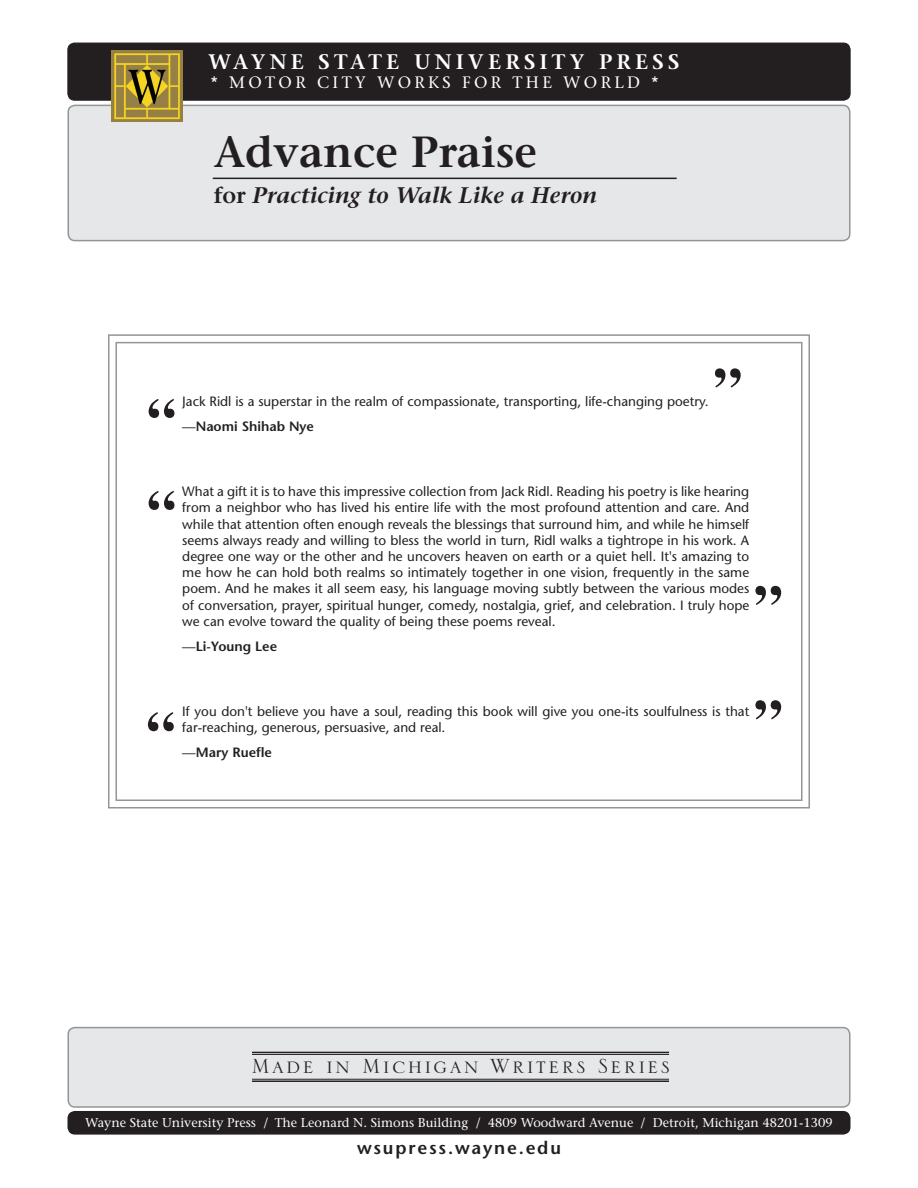
<style>
.page{position:relative;width:918px;height:1188px;background:#fff}
.page>*{position:absolute;margin:0;border:0;box-sizing:border-box;transform-origin:0 0}
.t1{font:700 57px "Times";color:#231f20}
.t2{font:600 43.5px "Stone Serif";color:#231f20}
.t3{font:27px "Serlio LH";letter-spacing:.08em;color:#231f20}
.t4{font:italic 600 22.5px "Stone Serif";color:#231f20}
.t5{font:600 21px "Stone Serif";letter-spacing:.2em;color:#fff}
.t6{font:600 18px "Stone Sans";letter-spacing:.1em;color:#231f20}
.t7{font:16.5px "Stone Serif";letter-spacing:.2em;color:#fff}
.t8{font:13.5px/16.2px "Stone Sans";color:#231f20;text-align:justify}
.t9{font:600 13.5px "Stone Sans";color:#231f20}
.t10{font:12.75px "Stone Serif";color:#fff}
.s1{font-style:normal}
.s2{font-weight:400}
</style>
<div class="page">
<svg style="left:108px;top:334px;width:702px;height:475px"></svg>
<div style="left:115px;top:342px;width:688px;height:459px;border:2px solid #939598"></div>
<div style="left:68px;top:105px;width:782px;height:136px;background:#e6e7e9;border-radius:7px"></div>
<div style="left:68px;top:105px;width:782px;height:136px;border:2px solid #939598;border-radius:7px"></div>
<div style="left:68px;top:1028px;width:782px;height:79px;background:#e6e7e9;border-radius:7px"></div>
<div style="left:68px;top:1027px;width:782px;height:81px;border:2px solid #939598;border-radius:7px"></div>
<div style="left:68px;top:43px;width:782px;height:57px;background:#231f20;border-radius:7px"></div>
<div style="left:68px;top:43px;width:782px;height:58px;border:1px solid #231f20;border-radius:7px"></div>
<div style="left:68px;top:1112px;width:782px;height:22px;background:#231f20;border-radius:7px"></div>
<div style="left:68px;top:1111px;width:782px;height:24px;border:2px solid #231f20;border-radius:7px"></div>
<img style="left:111px;top:50px;width:71px;height:71px">
<hr style="left:213px;top:178px;width:464px;height:1px;background:#231f20">
<hr style="left:252px;top:1079px;width:417px;height:1px;background:#231f20">
<hr style="left:252px;top:1080px;width:417px;height:2px;background:#231f20">
<hr style="left:252px;top:1054px;width:417px;height:1px;background:#231f20">
<hr style="left:252px;top:1052px;width:417px;height:1px;background:#231f20">
<p class="t5" style="left:209px;top:48px;width:472px">WAYNE STATE UNIVERSITY PRESS</p>
<p class="t7" style="left:211px;top:73px;width:449px">* MOTOR CITY WORKS FOR THE WORLD *</p>
<p class="t2" style="left:214px;top:125px;width:325px">Advance Praise</p>
<p class="t4" style="left:214px;top:182px;width:385px"><span class="s1">for</span> Practicing to Walk Like a Heron</p>
<p class="t1" style="left:713px;top:334px;width:30px">”</p>
<p class="t1" style="left:147px;top:364px;width:30px">“</p>
<p class="t8" style="left:182px;top:393px;width:528px">Jack Ridl is a superstar in the realm of compassionate, transporting, life-changing poetry.</p>
<p class="t9" style="left:182px;top:418px;width:133px"><span class="s2">—</span>Naomi Shihab Nye</p>
<p class="t8" style="left:182px;top:483px;width:569px">What a gift it is to have this impressive collection from Jack Ridl. Reading his poetry is like hearing from a neighbor who has lived his entire life with the most profound attention and care. And while that attention often enough reveals the blessings that surround him, and while he himself seems always ready and willing to bless the world in turn, Ridl walks a tightrope in his work. A degree one way or the other and he uncovers heaven on earth or a quiet hell. It's amazing to me how he can hold both realms so intimately together in one vision, frequently in the same poem. And he makes it all seem easy, his language moving subtly between the various modes of conversation, prayer, spiritual hunger, comedy, nostalgia, grief, and celebration. I truly hope we can evolve toward the quality of being these poems reveal.</p>
<p class="t9" style="left:182px;top:638px;width:96px"><span class="s2">—</span>Li-Young Lee</p>
<p class="t1" style="left:147px;top:456px;width:30px">“</p>
<p class="t1" style="left:754px;top:551px;width:30px">”</p>
<p class="t1" style="left:146px;top:678px;width:30px">“</p>
<p class="t1" style="left:754px;top:666px;width:30px">”</p>
<p class="t8" style="left:182px;top:703px;width:569px">If you don't believe you have a soul, reading this book will give you one-its soulfulness is that far-reaching, generous, persuasive, and real.</p>
<p class="t9" style="left:182px;top:744px;width:91px"><span class="s2">—</span>Mary Ruefle</p>
<p class="t3" style="left:252px;top:1053px;width:420px">Made in Michigan Writers Series</p>
<p class="t10" style="left:85px;top:1115px;width:749px">Wayne State University Press / The Leonard N. Simons Building / 4809 Woodward Avenue / Detroit, Michigan 48201-1309</p>
<p class="t6" style="left:357px;top:1137px;width:205px">wsupress.wayne.edu</p>
</div>
